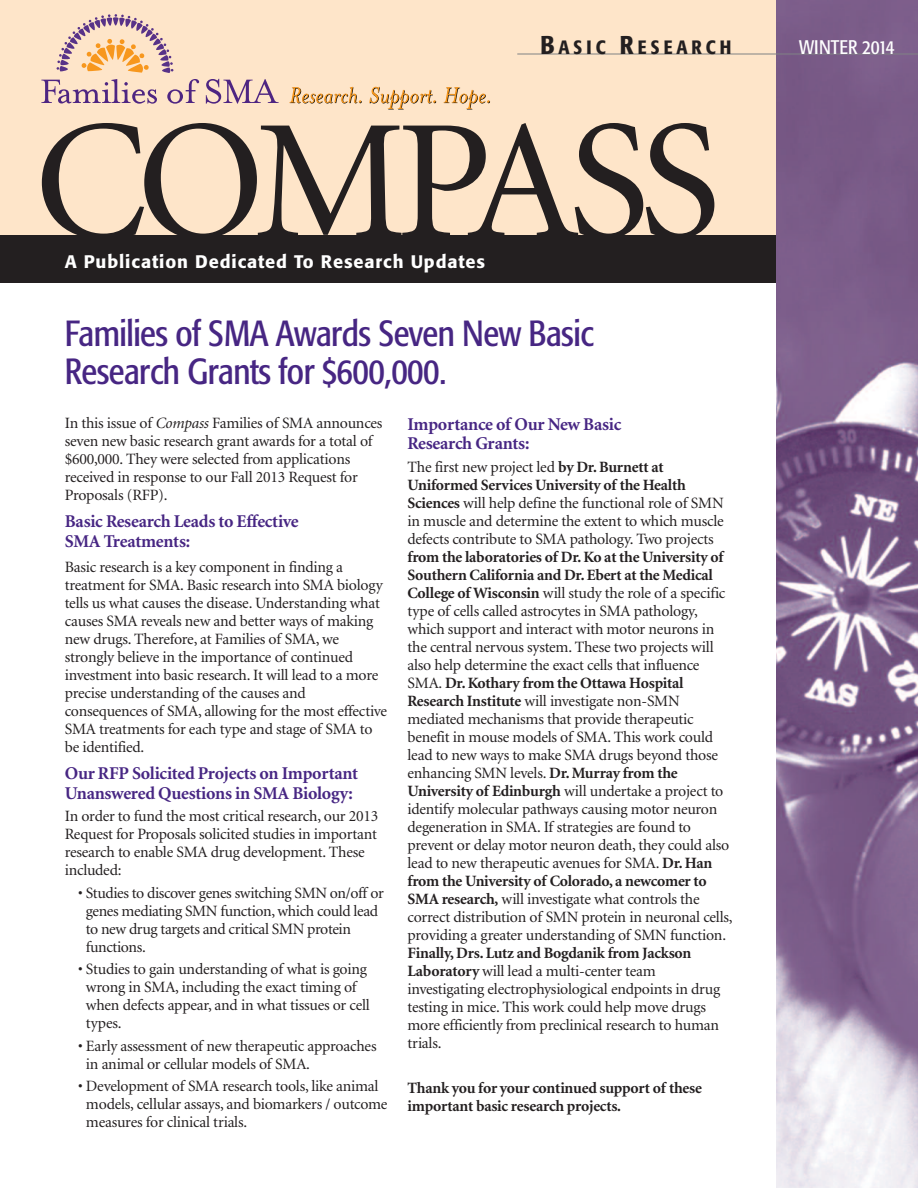
<style>
.page{position:relative;width:918px;height:1188px;background:#fff}
.page>*{position:absolute;margin:0;border:0;box-sizing:border-box;transform-origin:0 0}
.t1{font:171px "Minion";letter-spacing:-.06em;color:#231f20}
.t2{font:condensed 36px/37.5px "Formata";letter-spacing:-.015em;color:#472683}
.t3{font:condensed 19.5px "Formata";color:#fff}
.t4{font:500 condensed 19.2px "Formata";letter-spacing:.21em;color:#231f20}
.t5{font:700 18px/19.5px "Minion";letter-spacing:-.015em;color:#472683}
.t6{font:500 18px "Formata";letter-spacing:.05em;color:#fff}
.t7{font:15.75px/18px "Minion";letter-spacing:-.015em;color:#231f20}
.t8{font:700 15.75px/18px "Minion";letter-spacing:-.015em;color:#231f20}
.s1{font-size:25.5px}
.s2{font-style:italic}
.s3{font-weight:700}
</style>
<div class="page">
<div style="left:0;top:0;width:779px;height:245px;background:#fee5c9"></div>
<div style="left:0;top:235px;width:777px;height:48px;background:#231f20"></div>
<img style="left:776px;top:0;width:142px;height:1188px">
<hr style="left:517px;top:54px;width:401px;height:1px;background:#808285">
<svg style="left:56px;top:14px;width:118px;height:59px"></svg>
<svg style="left:369px;top:87px;width:67px;height:22px"></svg>
<svg style="left:289px;top:87px;width:73px;height:17px"></svg>
<svg style="left:443px;top:87px;width:47px;height:22px"></svg>
<svg style="left:41px;top:79px;width:116px;height:25px"></svg>
<svg style="left:167px;top:79px;width:32px;height:25px"></svg>
<svg style="left:206px;top:79px;width:73px;height:25px"></svg>
<p class="t4" style="left:540px;top:40px;width:192px"><span class="s1">B</span>ASIC <span class="s1">R</span>ESEARCH</p>
<h1 class="t1" style="left:34px;top:115px;width:687px">COMPASS</h1>
<p class="t6" style="left:65px;top:254px;width:422px">A Publication Dedicated To Research Updates</p>
<h2 class="t2" style="left:65px;top:317px;width:531px">Families of SMA Awards Seven New Basic<br>Research Grants for $600,000.</h2>
<p class="t7" style="left:65px;top:416px;width:319px">In this issue of <span class="s2">Compass</span> Families of SMA announces seven new basic research grant awards for a total of $600,000. They were selected from applications received in response to our Fall 2013 Request for Proposals (RFP).</p>
<p class="t5" style="left:65px;top:513px;width:235px">Basic Research Leads to Effective<br>SMA Treatments:</p>
<p class="t7" style="left:65px;top:560px;width:324px">Basic research is a key component in finding a treatment for SMA. Basic research into SMA biology tells us what causes the disease. Understanding what causes SMA reveals new and better ways of making new drugs. Therefore, at Families of SMA, we strongly believe in the importance of continued investment into basic research. It will lead to a more precise understanding of the causes and consequences of SMA, allowing for the most effective SMA treatments for each type and stage of SMA to be identified.</p>
<p class="t5" style="left:65px;top:765px;width:295px">Our RFP Solicited Projects on Important<br>Unanswered Questions in SMA Biology:</p>
<p class="t7" style="left:65px;top:809px;width:315px">In order to fund the most critical research, our 2013<br>Request for Proposals solicited studies in important research to enable SMA drug development. These included:</p>
<p class="t7" style="left:86px;top:885px;width:300px;text-indent:-7px">• Studies to discover genes switching SMN on/off or genes mediating SMN function, which could lead to new drug targets and critical SMN protein functions.</p>
<p class="t7" style="left:86px;top:962px;width:285px;text-indent:-8px">• Studies to gain understanding of what is going wrong in SMA, including the exact timing of when defects appear, and in what tissues or cell types.</p>
<p class="t7" style="left:86px;top:1038px;width:292px;text-indent:-8px">• Early assessment of new therapeutic approaches in animal or cellular models of SMA.</p>
<p class="t7" style="left:86px;top:1079px;width:303px;text-indent:-8px">• Development of SMA research tools, like animal models, cellular assays, and biomarkers / outcome measures for clinical trials.</p>
<p class="t5" style="left:408px;top:416px;width:215px">Importance of Our New Basic<br>Research Grants:</p>
<p class="t7" style="left:408px;top:459px;width:318px">The first new project led <span class="s3">by Dr. Burnett at Uniformed Services University of the Health Sciences</span> will help define the functional role of SMN in muscle and determine the extent to which muscle defects contribute to SMA pathology. Two projects</p>
<p class="t7" style="left:408px;top:549px;width:327px"><span class="s3">from the laboratories of Dr. Ko at the University of Southern California and Dr. Ebert at the Medical College of Wisconsin</span> will study the role of a specific type of cells called astrocytes in SMA pathology, which support and interact with motor neurons in the central nervous system. These two projects will also help determine the exact cells that influence SMA. <span class="s3">Dr. Kothary from the Ottawa Hospital Research Institute</span> will investigate non-SMN mediated mechanisms that provide therapeutic benefit in mouse models of SMA. This work could lead to new ways to make SMA drugs beyond those enhancing SMN levels. <span class="s3">Dr. Murray from the University of Edinburgh</span> will undertake a project to identify molecular pathways causing motor neuron degeneration in SMA. If strategies are found to prevent or delay motor neuron death, they could also lead to new therapeutic avenues for SMA. <span class="s3">Dr. Han from the University of Colorado, a newcomer to SMA research,</span> will investigate what controls the correct distribution of SMN protein in neuronal cells, providing a greater understanding of SMN function.</p>
<p class="t7" style="left:408px;top:945px;width:314px"><span class="s3">Finally, Drs. Lutz and Bogdanik from Jackson Laboratory</span> will lead a multi-center team investigating electrophysiological endpoints in drug testing in mice. This work could help move drugs more efficiently from preclinical research to human trials.</p>
<p class="t8" style="left:408px;top:1080px;width:296px">Thank you for your continued support of these important basic research projects.</p>
<p class="t3" style="left:799px;top:39px;width:97px">WINTER 2014</p>
</div>
